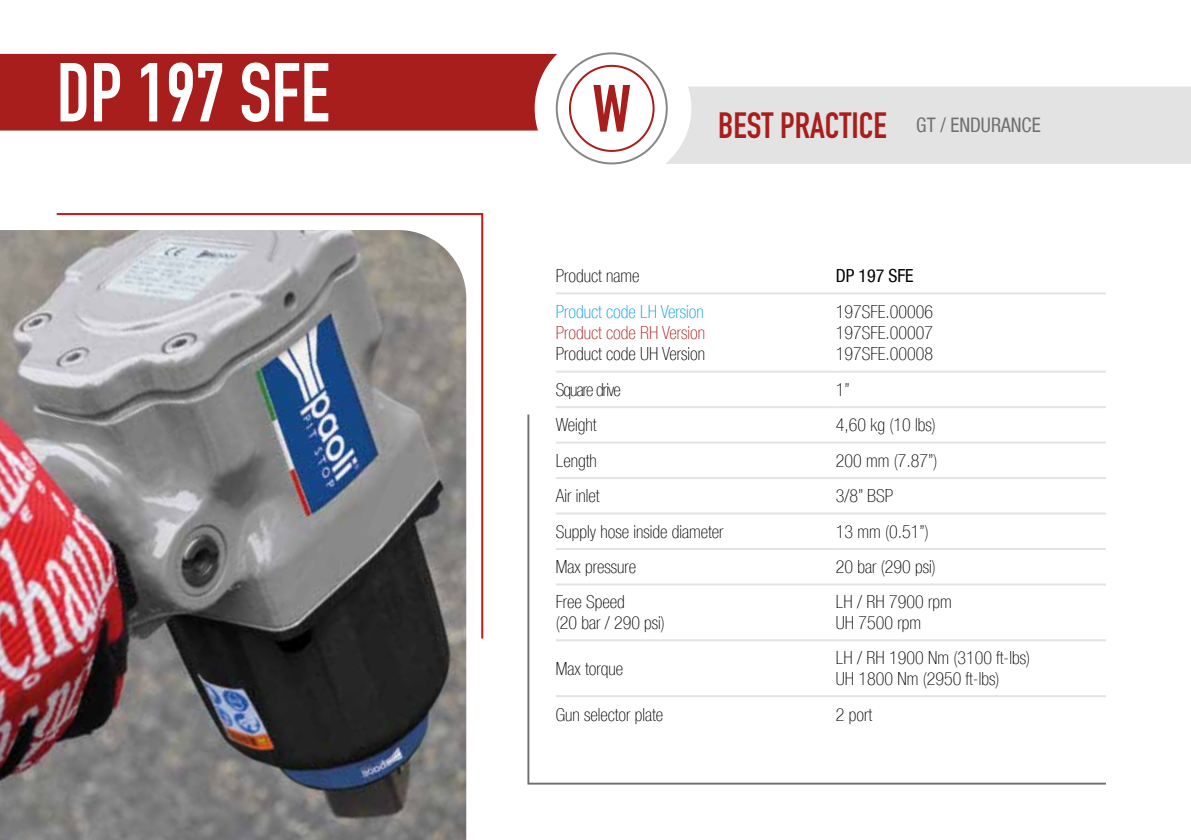
<style>
.page{position:relative;width:1191px;height:840px;background:#fff}
.page>*{position:absolute;margin:0;border:0;box-sizing:border-box;transform-origin:0 0}
.t1{font:700 82px "DIN Condensed";color:#fff;scale:.96 1}
.t2{font:700 65.4px "DIN Condensed";color:#a81e1c}
.t3{font:700 36px "DIN Condensed";color:#a81e1c}
.t4{font:100 condensed 18px/21px "Helvetica Neue LT Com";color:#000}
.t5{font:100 condensed 18px "Helvetica Neue LT Com";color:#009fe3}
.t6{font:100 condensed 18px "Helvetica Neue LT Com";color:#a81e1c}
.t7{font:100 condensed 18px "Helvetica Neue LT Com";letter-spacing:-.05em;color:#000}
.t8{font:condensed 18px "Helvetica Neue LT Com";letter-spacing:-.005em;color:#000}
</style>
<div class="page">
<svg style="left:527px;top:414px;width:579px;height:371px"></svg>
<img style="left:0;top:230px;width:466px;height:609px">
<svg style="left:55px;top:213px;width:429px;height:427px;background:#908c90"></svg>
<div style="left:0;top:54px;width:557px;height:76px;background:#a81e1c"></div>
<div style="left:569px;top:65px;width:85px;height:87px;border:2px solid #a81e1c;border-radius:50%"></div>
<div style="left:665px;top:86px;width:526px;height:78px;background:#e3e3e3"></div>
<hr style="left:556px;top:292px;width:280px;height:2px;background:#e3e3e3">
<hr style="left:836px;top:292px;width:270px;height:2px;background:#e3e3e3">
<hr style="left:556px;top:370px;width:280px;height:2px;background:#e3e3e3">
<hr style="left:836px;top:370px;width:270px;height:2px;background:#e3e3e3">
<hr style="left:556px;top:406px;width:280px;height:2px;background:#e3e3e3">
<hr style="left:836px;top:406px;width:270px;height:2px;background:#e3e3e3">
<hr style="left:556px;top:441px;width:280px;height:2px;background:#e3e3e3">
<hr style="left:836px;top:441px;width:270px;height:2px;background:#e3e3e3">
<hr style="left:556px;top:477px;width:280px;height:2px;background:#e3e3e3">
<hr style="left:836px;top:477px;width:270px;height:2px;background:#e3e3e3">
<hr style="left:556px;top:512px;width:280px;height:2px;background:#e3e3e3">
<hr style="left:836px;top:512px;width:270px;height:2px;background:#e3e3e3">
<hr style="left:556px;top:547px;width:280px;height:2px;background:#e3e3e3">
<hr style="left:836px;top:547px;width:270px;height:2px;background:#e3e3e3">
<hr style="left:556px;top:583px;width:280px;height:2px;background:#e3e3e3">
<hr style="left:836px;top:583px;width:270px;height:2px;background:#e3e3e3">
<hr style="left:556px;top:639px;width:280px;height:2px;background:#e3e3e3">
<hr style="left:836px;top:639px;width:270px;height:2px;background:#e3e3e3">
<hr style="left:556px;top:694px;width:280px;height:2px;background:#e3e3e3">
<hr style="left:836px;top:694px;width:270px;height:2px;background:#e3e3e3">
<h1 class="t1" style="left:57px;top:37px;width:286px">DP 197 SFE</h1>
<h2 class="t2" style="left:592px;top:65px;width:40px">W</h2>
<h3 class="t3" style="left:718px;top:101px;width:324px">BEST PRACTICE <sup>GT</sup> <sup>/</sup> <sup>ENDURANCE</sup></h3>
<p class="t4" style="left:556px;top:265px;width:85px">Product name</p>
<p class="t8" style="left:836px;top:265px;width:79px">DP 197 SFE</p>
<p class="t5" style="left:556px;top:301px;width:150px">Product code LH Version</p>
<p class="t6" style="left:556px;top:322px;width:151px">Product code RH Version</p>
<p class="t4" style="left:556px;top:343px;width:151px">Product code UH Version</p>
<p class="t4" style="left:836px;top:301px;width:99px;text-align:justify">197SFE.00006<br>197SFE.00007<br>197SFE.00008</p>
<p class="t7" style="left:556px;top:379px;width:67px">Square drive</p>
<p class="t4" style="left:836px;top:379px;width:15px">1”</p>
<p class="t4" style="left:556px;top:414px;width:42px">Weight</p>
<p class="t4" style="left:836px;top:414px;width:101px">4,60 kg (10 lbs)</p>
<p class="t4" style="left:556px;top:449px;width:42px">Length</p>
<p class="t4" style="left:836px;top:449px;width:103px">200 mm (7.87”)</p>
<p class="t4" style="left:556px;top:485px;width:45px">Air inlet</p>
<p class="t4" style="left:836px;top:485px;width:59px">3/8” BSP</p>
<p class="t4" style="left:556px;top:520px;width:169px">Supply hose inside diameter</p>
<p class="t4" style="left:836px;top:520px;width:94px">13 mm (0.51”)</p>
<p class="t4" style="left:556px;top:556px;width:82px">Max pressure</p>
<p class="t4" style="left:836px;top:556px;width:101px">20 bar (290 psi)</p>
<p class="t4" style="left:556px;top:591px;width:111px">Free Speed<br>(20 bar / 290 psi)</p>
<p class="t4" style="left:836px;top:591px;width:117px">LH / RH 7900 rpm<br>UH 7500 rpm</p>
<p class="t4" style="left:556px;top:657px;width:69px">Max torque</p>
<p class="t4" style="left:836px;top:647px;width:196px">LH / RH 1900 Nm (3100 ft-lbs)<br>UH 1800 Nm (2950 ft-lbs)</p>
<p class="t4" style="left:556px;top:704px;width:109px">Gun selector plate</p>
<p class="t4" style="left:836px;top:704px;width:38px">2 port</p>
</div>
